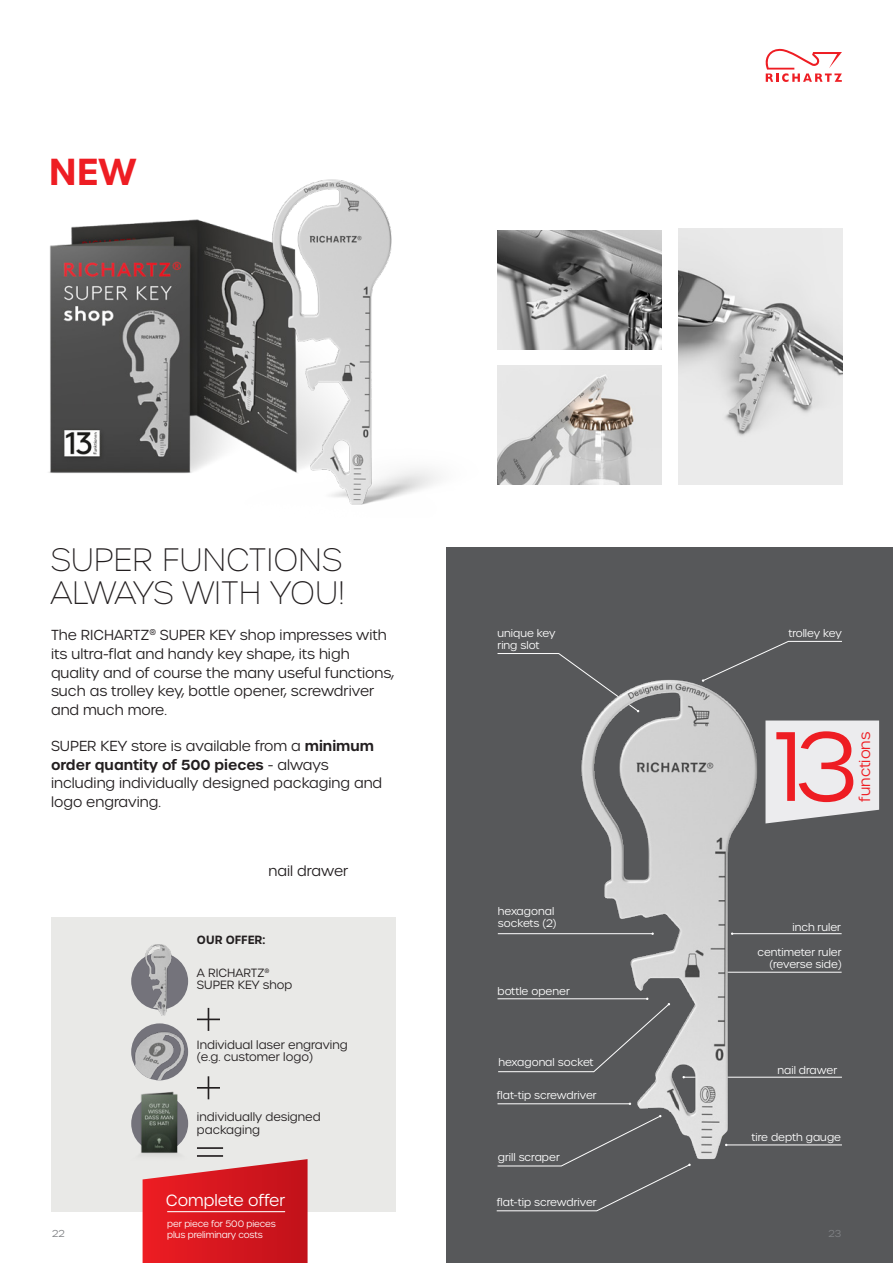
<style>
.page{position:relative;width:893px;height:1263px;background:#fff}
.page>*{position:absolute;margin:0;border:0;box-sizing:border-box;transform-origin:0 0}
.t1{font:300 94.95px "Urbane";color:#ee1d23}
.t2{font:600 36.3px "Urbane";color:#ee1d23}
.t3{font:100 31.35px/33px "Urbane";letter-spacing:.01em;color:#231f20}
.t4{font:300 15.75px "Urbane";color:#fff}
.t5{font:300 14.7px "Urbane";color:#ee1d23}
.t6{font:300 14.1px/18.8px "Urbane";color:#231f20}
.t7{font:300 11.55px/12.8px "Urbane";color:#231f20}
.t8{font:600 11.55px "Urbane";color:#231f20}
.t9{font:300 10.5px/12px "Urbane";color:#fff}
.t10{font:300 9.75px "Urbane";color:#808285}
.t11{font:300 9px/10.8px "Urbane";letter-spacing:-.01em;color:#fff}
.s1{font-weight:600}
</style>
<div class="page">
<div style="left:51px;top:917px;width:345px;height:295px;background:#e9e9e7"></div>
<div style="left:446px;top:548px;width:447px;height:715px;background:#57585a"></div>
<img style="left:131px;top:1082px;width:93px;height:75px">
<img style="left:48px;top:219px;width:196px;height:254px">
<img style="left:678px;top:229px;width:165px;height:255px">
<img style="left:497px;top:230px;width:164px;height:119px">
<img style="left:498px;top:366px;width:164px;height:118px">
<svg style="left:751px;top:641px;width:91px;height:17px"></svg>
<svg style="left:497px;top:653px;width:83px;height:17px"></svg>
<hr style="left:709px;top:972px;width:133px;height:1px;background:#fff">
<hr style="left:684px;top:1077px;width:158px;height:1px;background:#fff">
<hr style="left:726px;top:1144px;width:116px;height:1px;background:#fff">
<hr style="left:732px;top:933px;width:110px;height:1px;background:#fff">
<hr style="left:498px;top:933px;width:155px;height:1px;background:#fff">
<hr style="left:497px;top:998px;width:150px;height:1px;background:#fff">
<svg style="left:498px;top:998px;width:82px;height:74px"></svg>
<hr style="left:497px;top:1103px;width:133px;height:1px;background:#fff">
<svg style="left:496px;top:1156px;width:166px;height:55px"></svg>
<img style="left:580px;top:658px;width:180px;height:521px">
<img style="left:244px;top:179px;width:194px;height:326px">
<svg style="left:208px;top:1008px;width:1px;height:23px"></svg>
<hr style="left:197px;top:1018px;width:23px;height:2px;background:#231f20">
<svg style="left:208px;top:1076px;width:1px;height:23px"></svg>
<hr style="left:197px;top:1087px;width:23px;height:2px;background:#231f20">
<hr style="left:197px;top:1147px;width:26px;height:2px;background:#231f20">
<hr style="left:197px;top:1155px;width:26px;height:2px;background:#231f20">
<div style="left:131px;top:953px;width:57px;height:57px;background:#74737b;border-radius:50%"></div>
<img style="left:143px;top:944px;width:34px;height:72px">
<img style="left:131px;top:1023px;width:57px;height:57px;border-radius:28px">
<svg style="left:765px;top:48px;width:77px;height:34px"></svg>
<svg style="left:765px;top:720px;width:114px;height:103px;background:#e0e0e2"></svg>
<svg style="left:143px;top:1159px;width:165px;height:104px;background:#d72c33"></svg>
<hr style="left:167px;top:1211px;width:118px;height:1px;background:#fff">
<h2 class="t2" style="left:49px;top:148px;width:89px">NEW</h2>
<h3 class="t3" style="left:51px;top:543px;width:295px">SUPER FUNCTIONS<br>ALWAYS WITH YOU!</h3>
<p class="t6" style="left:51px;top:626px;width:345px">The RICHARTZ<sup>®</sup> SUPER KEY shop impresses with its ultra-flat and handy key shape, its high quality and of course the many useful functions, such as trolley key, bottle opener, screwdriver and much more.</p>
<p class="t6" style="left:51px;top:736px;width:333px">SUPER KEY store is available from a <span class="s1">minimum order quantity of 500 pieces</span> - always including individually designed packaging and logo engraving.</p>
<p class="t6" style="left:269px;top:862px;width:81px">nail drawer</p>
<p class="t8" style="left:197px;top:932px;width:70px">OUR OFFER:</p>
<p class="t7" style="left:197px;top:966px;width:97px">A RICHARTZ<sup>®<br></sup>SUPER KEY shop</p>
<p class="t7" style="left:197px;top:1038px;width:152px">Individual laser engraving (e.g. customer logo)</p>
<p class="t7" style="left:197px;top:1110px;width:125px">individually designed packaging</p>
<p class="t4" style="left:166px;top:1190px;width:121px">Complete offer</p>
<p class="t9" style="left:497px;top:627px;width:60px">unique key ring slot</p>
<p class="t9" style="left:788px;top:627px;width:55px">trolley key</p>
<p class="t9" style="left:498px;top:905px;width:60px">hexagonal sockets (2)</p>
<p class="t9" style="left:497px;top:985px;width:74px">bottle opener</p>
<p class="t9" style="left:498px;top:1056px;width:97px">hexagonal socket</p>
<p class="t9" style="left:497px;top:1090px;width:102px">flat-tip screwdriver</p>
<p class="t9" style="left:498px;top:1151px;width:64px">grill scraper</p>
<p class="t9" style="left:497px;top:1197px;width:102px">flat-tip screwdriver</p>
<h1 class="t1" style="left:774px;top:705px;width:85px">13</h1>
<p class="t5" style="left:855px;top:801px;width:71px;rotate:-90deg">functions</p>
<p class="t9" style="left:792px;top:921px;width:50px">inch ruler</p>
<p class="t9" style="left:758px;top:947px;width:86px;text-align:right">centimeter ruler (reverse side)</p>
<p class="t9" style="left:777px;top:1064px;width:61px">nail drawer</p>
<p class="t9" style="left:751px;top:1131px;width:91px">tire depth gauge</p>
<p class="t11" style="left:167px;top:1218px;width:110px">per piece for 500 pieces plus preliminary costs</p>
<p class="t10" style="left:52px;top:1227px;width:14px">22</p>
<p class="t10" style="left:828px;top:1227px;width:14px">23</p>
</div>
